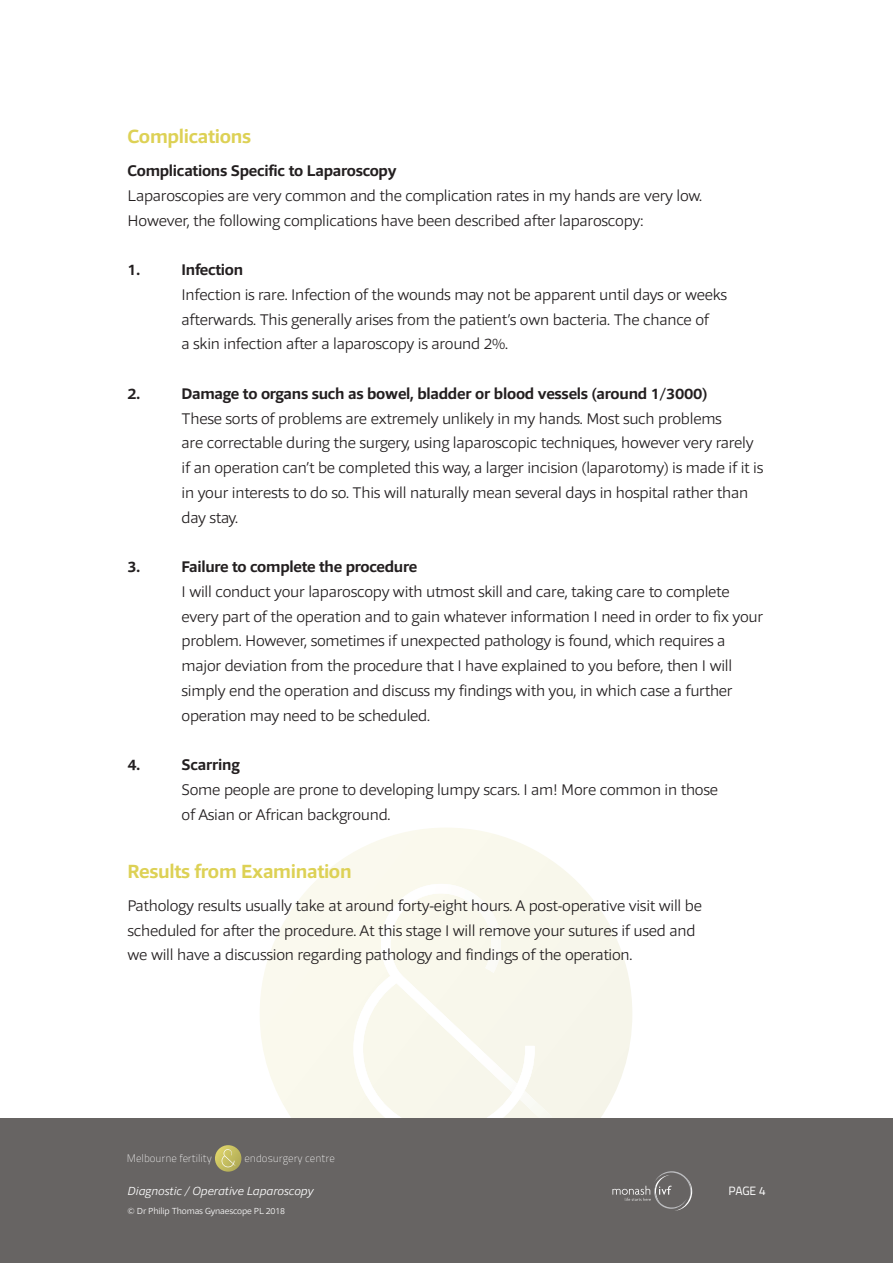
<style>
.page{position:relative;width:893px;height:1263px;background:#fff}
.page>*{position:absolute;margin:0;border:0;box-sizing:border-box;transform-origin:0 0}
.t1{font:700 19.5px "Foro Sans";letter-spacing:-.015em;color:#ddd155}
.t2{font:300 15.75px/24.8px "Foro Sans";letter-spacing:-.015em;color:#231f20}
.t3{font:700 15.75px "Foro Sans";letter-spacing:-.015em;color:#231f20}
.t4{font:italic 300 12px "Foro Sans";color:#fff}
.t5{font:12px "Titillium Text 22 L";color:#fff}
.t6{font:700 10.8px "Titillium Text 14 L";color:#fff}
.t7{font:300 9px "Foro Sans";letter-spacing:-.015em;color:#fff}
</style>
<div class="page">
<svg style="left:260px;top:828px;width:372px;height:290px"></svg>
<svg style="left:353px;top:884px;width:199px;height:234px"></svg>
<div style="left:0;top:1118px;width:893px;height:145px;background:#676463"></div>
<svg style="left:215px;top:1145px;width:26px;height:27px"></svg>
<svg style="left:222px;top:1149px;width:14px;height:18px"></svg>
<svg style="left:612px;top:1171px;width:80px;height:40px"></svg>
<p class="t1" style="left:128px;top:130px;width:125px">Complications</p>
<p class="t3" style="left:128px;top:165px;width:270px">Complications Specific to Laparoscopy</p>
<p class="t2" style="left:128px;top:185px;width:576px">Laparoscopies are very common and the complication rates in my hands are very low.<br>However, the following complications have been described after laparoscopy:</p>
<p class="t3" style="left:128px;top:264px;width:14px">1.</p>
<p class="t3" style="left:182px;top:264px;width:63px">Infection</p>
<p class="t2" style="left:182px;top:284px;width:547px">Infection is rare. Infection of the wounds may not be apparent until days or weeks afterwards. This generally arises from the patient’s own bacteria. The chance of<br>a skin infection after a laparoscopy is around 2%.</p>
<p class="t3" style="left:128px;top:388px;width:14px">2.</p>
<p class="t3" style="left:182px;top:388px;width:527px">Damage to organs such as bowel, bladder or blood vessels (around 1/3000)</p>
<p class="t2" style="left:182px;top:408px;width:583px">These sorts of problems are extremely unlikely in my hands. Most such problems<br>are correctable during the surgery, using laparoscopic techniques, however very rarely if an operation can’t be completed this way, a larger incision (laparotomy) is made if it is in your interests to do so. This will naturally mean several days in hospital rather than day stay.</p>
<p class="t3" style="left:128px;top:561px;width:14px">3.</p>
<p class="t3" style="left:182px;top:561px;width:237px">Failure to complete the procedure</p>
<p class="t2" style="left:182px;top:581px;width:583px">I will conduct your laparoscopy with utmost skill and care, taking care to complete every part of the operation and to gain whatever information I need in order to fix your problem. However, sometimes if unexpected pathology is found, which requires a major deviation from the procedure that I have explained to you before, then I will simply end the operation and discuss my findings with you, in which case a further operation may need to be scheduled.</p>
<p class="t3" style="left:128px;top:759px;width:14px">4.</p>
<p class="t3" style="left:182px;top:759px;width:60px">Scarring</p>
<p class="t2" style="left:182px;top:779px;width:538px">Some people are prone to developing lumpy scars. I am! More common in those of Asian or African background.</p>
<p class="t1" style="left:128px;top:864px;width:226px">Results from Examination</p>
<p class="t2" style="left:128px;top:895px;width:576px">Pathology results usually take at around forty-eight hours. A post-operative visit will be scheduled for after the procedure. At this stage I will remove your sutures if used and we will have a discussion regarding pathology and findings of the operation.</p>
<p class="t6" style="left:127px;top:1154px;width:87px">Melbourne fertility</p>
<p class="t6" style="left:244px;top:1154px;width:92px">endosurgery centre</p>
<p class="t4" style="left:128px;top:1187px;width:187px">Diagnostic / Operative Laparoscopy</p>
<p class="t5" style="left:728px;top:1187px;width:39px">PAGE 4</p>
<p class="t7" style="left:128px;top:1208px;width:159px">© Dr Philip Thomas Gynaescope PL 2018</p>
</div>
